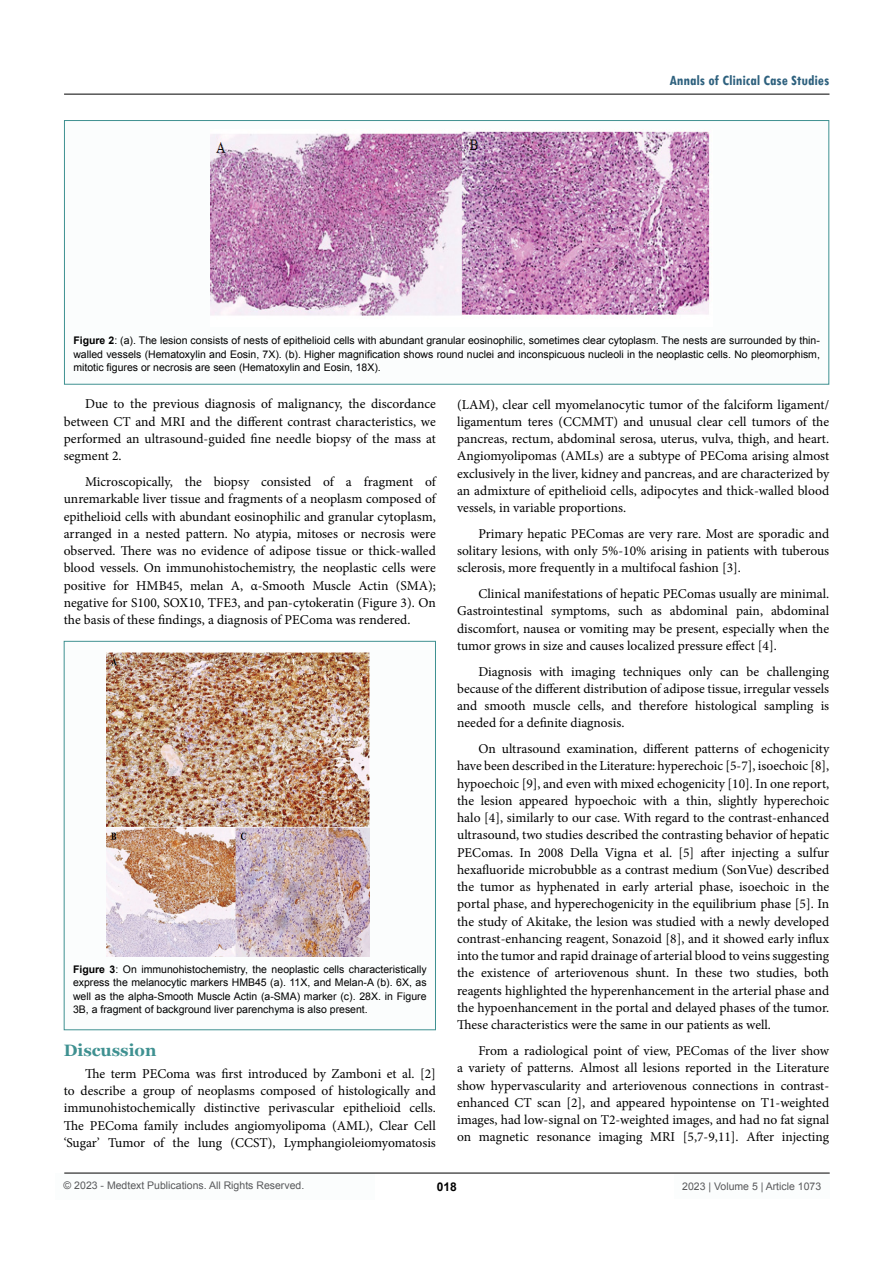
<style>
.page{position:relative;width:893px;height:1263px;background:#fff}
.page>*{position:absolute;margin:0;border:0;box-sizing:border-box;transform-origin:0 0}
.t1{font:700 16.5px "Georgia";color:#3f9191}
.t2{font:700 condensed 15px "Tw Cen";color:#2e617e}
.t3{font:13.5px/17.2px "Minion Pro";color:#000;text-align:justify}
.t4{font:700 12px "Arial";color:#000}
.t5{font:10.5px/13.5px "Arial";color:#000;text-align:justify}
.t6{font:10.5px "Arial";color:#58595b}
.s1{font-weight:700}
</style>
<div class="page">
<div style="left:55px;top:1173px;width:320px;height:26px;background:#fbfdfd"></div>
<hr style="left:64px;top:1173px;width:766px;height:1px;background:#000">
<hr style="left:64px;top:94px;width:765px;height:1px;background:#000">
<div style="left:674px;top:1174px;width:156px;height:25px;background:#fbfdfd"></div>
<div style="left:64px;top:121px;width:765px;height:263px;background:#fbfdfd"></div>
<div style="left:64px;top:120px;width:765px;height:265px;border:1px solid #3f9191"></div>
<img style="left:211px;top:129px;width:499px;height:187px">
<div style="left:64px;top:641px;width:371px;height:389px;background:#fbfdfd"></div>
<div style="left:64px;top:641px;width:372px;height:389px;border:1px solid #3f9191"></div>
<img style="left:107px;top:652px;width:262px;height:304px">
<p class="t2" style="left:669px;top:72px;width:161px">Annals of Clinical Case Studies</p>
<p class="t5" style="left:73px;top:334px;width:748px"><span class="s1">Figure 2</span>: (a). The lesion consists of nests of epithelioid cells with abundant granular eosinophilic, sometimes clear cytoplasm. The nests are surrounded by thin&shy;walled vessels (Hematoxylin and Eosin, 7X). (b). Higher magnification shows round nuclei and inconspicuous nucleoli in the neoplastic cells. No pleomorphism, mitotic figures or necrosis are seen (Hematoxylin and Eosin, 18X).</p>
<p class="t3" style="left:64px;top:396px;width:374px;text-indent:21px">Due to the previous diagnosis of malignancy, the discordance between CT and MRI and the different contrast characteristics, we performed an ultrasound-guided fine needle biopsy of the mass at segment 2.</p>
<p class="t3" style="left:64px;top:473px;width:374px;text-indent:21px">Microscopically, the biopsy consisted of a fragment of unremarkable liver tissue and fragments of a neoplasm composed of epithelioid cells with abundant eosinophilic and granular cytoplasm, arranged in a nested pattern. No atypia, mitoses or necrosis were observed. There was no evidence of adipose tissue or thick-walled blood vessels. On immunohistochemistry, the neoplastic cells were positive for HMB45, melan A, α-Smooth Muscle Actin (SMA); negative for S100, SOX10, TFE3, and pan-cytokeratin (Figure 3). On the basis of these findings, a diagnosis of PEComa was rendered.</p>
<p class="t5" style="left:73px;top:962px;width:355px"><span class="s1">Figure 3</span>: On immunohistochemistry, the neoplastic cells characteristically express the melanocytic markers HMB45 (a). 11X, and Melan-A (b). 6X, as well as the alpha-Smooth Muscle Actin (a-SMA) marker (c). 28X. in Figure 3B, a fragment of background liver parenchyma is also present.</p>
<p class="t1" style="left:64px;top:1040px;width:94px">Discussion</p>
<p class="t3" style="left:64px;top:1065px;width:374px;text-indent:21px">The term PEComa was first introduced by Zamboni et al. [2] to describe a group of neoplasms composed of histologically and immunohistochemically distinctive perivascular epithelioid cells.<br>The PEComa family includes angiomyolipoma (AML), Clear Cell ‘Sugar’ Tumor of the lung (CCST), Lymphangioleiomyomatosis</p>
<p class="t3" style="left:457px;top:396px;width:374px">(LAM), clear cell myomelanocytic tumor of the falciform ligament/ ligamentum teres (CCMMT) and unusual clear cell tumors of the pancreas, rectum, abdominal serosa, uterus, vulva, thigh, and heart.<br>Angiomyolipomas (AMLs) are a subtype of PEComa arising almost exclusively in the liver, kidney and pancreas, and are characterized by an admixture of epithelioid cells, adipocytes and thick-walled blood vessels, in variable proportions.</p>
<p class="t3" style="left:457px;top:525px;width:374px;text-indent:21px">Primary hepatic PEComas are very rare. Most are sporadic and solitary lesions, with only 5%-10% arising in patients with tuberous sclerosis, more frequently in a multifocal fashion [3].</p>
<p class="t3" style="left:457px;top:585px;width:374px;text-indent:21px">Clinical manifestations of hepatic PEComas usually are minimal.<br>Gastrointestinal symptoms, such as abdominal pain, abdominal discomfort, nausea or vomiting may be present, especially when the tumor grows in size and causes localized pressure effect [4].</p>
<p class="t3" style="left:457px;top:663px;width:374px;text-indent:21px">Diagnosis with imaging techniques only can be challenging because of the different distribution of adipose tissue, irregular vessels and smooth muscle cells, and therefore histological sampling is needed for a definite diagnosis.</p>
<p class="t3" style="left:457px;top:740px;width:374px;text-indent:21px">On ultrasound examination, different patterns of echogenicity have been described in the Literature: hyperechoic [5-7], isoechoic [8], hypoechoic [9], and even with mixed echogenicity [10]. In one report, the lesion appeared hypoechoic with a thin, slightly hyperechoic halo [4], similarly to our case. With regard to the contrast-enhanced ultrasound, two studies described the contrasting behavior of hepatic PEComas. In 2008 Della Vigna et al. [5] after injecting a sulfur hexafluoride microbubble as a contrast medium (SonVue) described the tumor as hyphenated in early arterial phase, isoechoic in the portal phase, and hyperechogenicity in the equilibrium phase [5]. In the study of Akitake, the lesion was studied with a newly developed contrast-enhancing reagent, Sonazoid [8], and it showed early influx into the tumor and rapid drainage of arterial blood to veins suggesting the existence of arteriovenous shunt. In these two studies, both reagents highlighted the hyperenhancement in the arterial phase and the hypoenhancement in the portal and delayed phases of the tumor.<br>These characteristics were the same in our patients as well.</p>
<p class="t3" style="left:457px;top:1042px;width:374px;text-indent:21px">From a radiological point of view, PEComas of the liver show a variety of patterns. Almost all lesions reported in the Literature show hypervascularity and arteriovenous connections in contrast&shy;enhanced CT scan [2], and appeared hypointense on T1-weighted images, had low-signal on T2-weighted images, and had no fat signal on magnetic resonance imaging MRI [5,7-9,11]. After injecting</p>
<p class="t6" style="left:64px;top:1179px;width:242px">© 2023 - Medtext Publications. All Rights Reserved.</p>
<p class="t4" style="left:437px;top:1178px;width:22px">018</p>
<p class="t6" style="left:682px;top:1180px;width:140px">2023 | Volume 5 | Article 1073</p>
</div>
